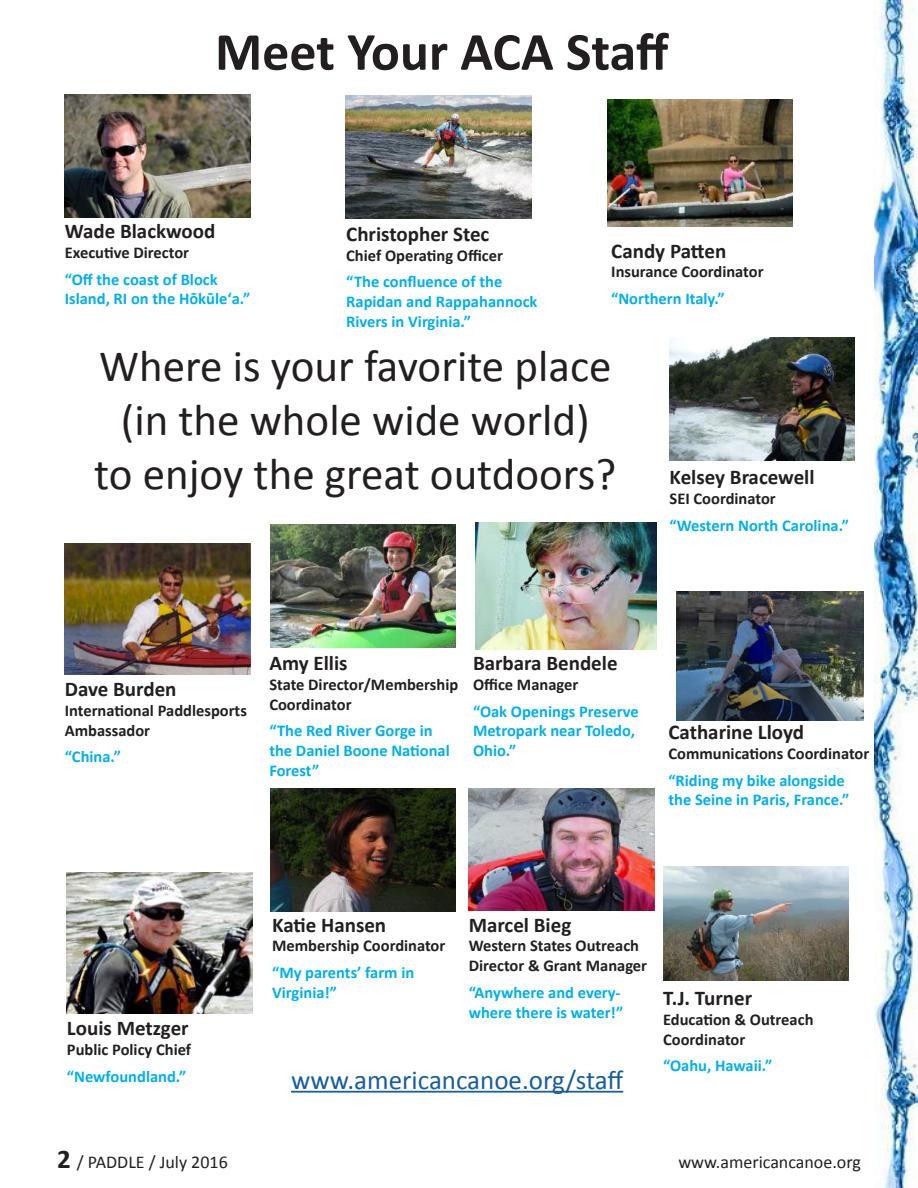
<style>
.page{position:relative;width:918px;height:1188px;background:#fff}
.page>*{position:absolute;margin:0;border:0;box-sizing:border-box;transform-origin:0 0}
.t1{font:700 54px "Calibri";color:#231f20}
.t2{font:45px/54px "Calibri";color:#231f20;text-align:center}
.t3{font:27px "Calibri";color:#175d9e}
.t4{font:700 21px "Calibri";color:#231f20}
.t5{font:18px "Calibri";color:#231f20}
.t6{font:700 16.5px/19.8px "Calibri";color:#00aeef}
.t7{font:700 16.5px/19.8px "Calibri";color:#231f20}
.s1{font-weight:700;font-size:27px}
</style>
<div class="page">
<img style="left:65px;top:94px;width:185px;height:124px">
<img style="left:346px;top:95px;width:185px;height:124px">
<img style="left:875px;top:0;width:43px;height:1188px">
<img style="left:670px;top:338px;width:185px;height:123px">
<img style="left:608px;top:99px;width:185px;height:127px">
<img style="left:270px;top:524px;width:185px;height:124px">
<img style="left:475px;top:523px;width:182px;height:127px">
<img style="left:65px;top:543px;width:185px;height:132px">
<img style="left:676px;top:592px;width:188px;height:129px">
<img style="left:663px;top:866px;width:186px;height:115px">
<img style="left:270px;top:788px;width:186px;height:124px">
<img style="left:469px;top:788px;width:185px;height:122px">
<img style="left:67px;top:873px;width:185px;height:140px">
<hr style="left:291px;top:1091px;width:332px;height:2px;background:#175d9e">
<h1 class="t1" style="left:215px;top:17px;width:455px">Meet Your ACA Staff</h1>
<p class="t4" style="left:65px;top:218px;width:152px">Wade Blackwood</p>
<p class="t7" style="left:65px;top:243px;width:126px">Executive Director</p>
<p class="t6" style="left:65px;top:269px;width:187px">“Off the coast of Block<br>Island, RI on the Hōkūleʻa.”</p>
<p class="t4" style="left:346px;top:221px;width:145px">Christopher Stec</p>
<p class="t7" style="left:346px;top:245px;width:158px">Chief Operating Officer</p>
<p class="t6" style="left:346px;top:272px;width:193px">“The confluence of the<br>Rapidan and Rappahannock<br>Rivers in Virginia.”</p>
<p class="t4" style="left:611px;top:237px;width:117px">Candy Patten</p>
<p class="t7" style="left:611px;top:262px;width:154px">Insurance Coordinator</p>
<p class="t6" style="left:611px;top:289px;width:115px">“Northern Italy.”</p>
<h2 class="t2" style="left:94px;top:339px;width:524px">Where is your favorite place (in the whole wide world)<br>to enjoy the great outdoors?</h2>
<p class="t4" style="left:670px;top:464px;width:147px">Kelsey Bracewell</p>
<p class="t7" style="left:670px;top:489px;width:108px">SEI Coordinator</p>
<p class="t6" style="left:670px;top:515px;width:181px">“Western North Carolina.”</p>
<p class="t4" style="left:65px;top:676px;width:113px">Dave Burden</p>
<p class="t7" style="left:65px;top:701px;width:184px">International Paddlesports<br>Ambassador</p>
<p class="t6" style="left:65px;top:747px;width:58px">“China.”</p>
<p class="t4" style="left:269px;top:650px;width:80px">Amy Ellis</p>
<p class="t7" style="left:269px;top:675px;width:190px">State Director/Membership<br>Coordinator</p>
<p class="t6" style="left:269px;top:721px;width:182px">“The Red River Gorge in the Daniel Boone National<br>Forest”</p>
<p class="t4" style="left:473px;top:650px;width:146px">Barbara Bendele</p>
<p class="t7" style="left:473px;top:675px;width:107px">Office Manager</p>
<p class="t6" style="left:473px;top:701px;width:167px">“Oak Openings Preserve<br>Metropark near Toledo,<br>Ohio.”</p>
<p class="t4" style="left:668px;top:719px;width:137px">Catharine Lloyd</p>
<p class="t7" style="left:668px;top:744px;width:202px">Communications Coordinator</p>
<p class="t6" style="left:668px;top:770px;width:183px">“Riding my bike alongside the Seine in Paris, France.”</p>
<p class="t4" style="left:67px;top:1015px;width:123px">Louis Metzger</p>
<p class="t7" style="left:67px;top:1040px;width:126px">Public Policy Chief</p>
<p class="t6" style="left:67px;top:1066px;width:121px">“Newfoundland.”</p>
<p class="t4" style="left:272px;top:911px;width:116px">Katie Hansen</p>
<p class="t7" style="left:272px;top:936px;width:175px">Membership Coordinator</p>
<p class="t6" style="left:272px;top:963px;width:144px">“My parents’ farm in<br>Virginia!”</p>
<p class="t4" style="left:469px;top:911px;width:104px">Marcel Bieg</p>
<p class="t7" style="left:469px;top:936px;width:180px">Western States Outreach<br>Director &amp; Grant Manager</p>
<p class="t6" style="left:469px;top:982px;width:156px">“Anywhere and every&shy;where there is water!”</p>
<h3 class="t3" style="left:291px;top:1063px;width:334px">www.americancanoe.org/staff</h3>
<p class="t4" style="left:663px;top:985px;width:91px">T.J. Turner</p>
<p class="t7" style="left:663px;top:1009px;width:152px">Education &amp; Outreach<br>Coordinator</p>
<p class="t6" style="left:663px;top:1056px;width:111px">“Oahu, Hawaii.”</p>
<p class="t5" style="left:57px;top:1150px;width:172px"><span class="s1">2</span> / PADDLE / July 2016</p>
<p class="t5" style="left:678px;top:1150px;width:184px">www.americancanoe.org</p>
</div>
